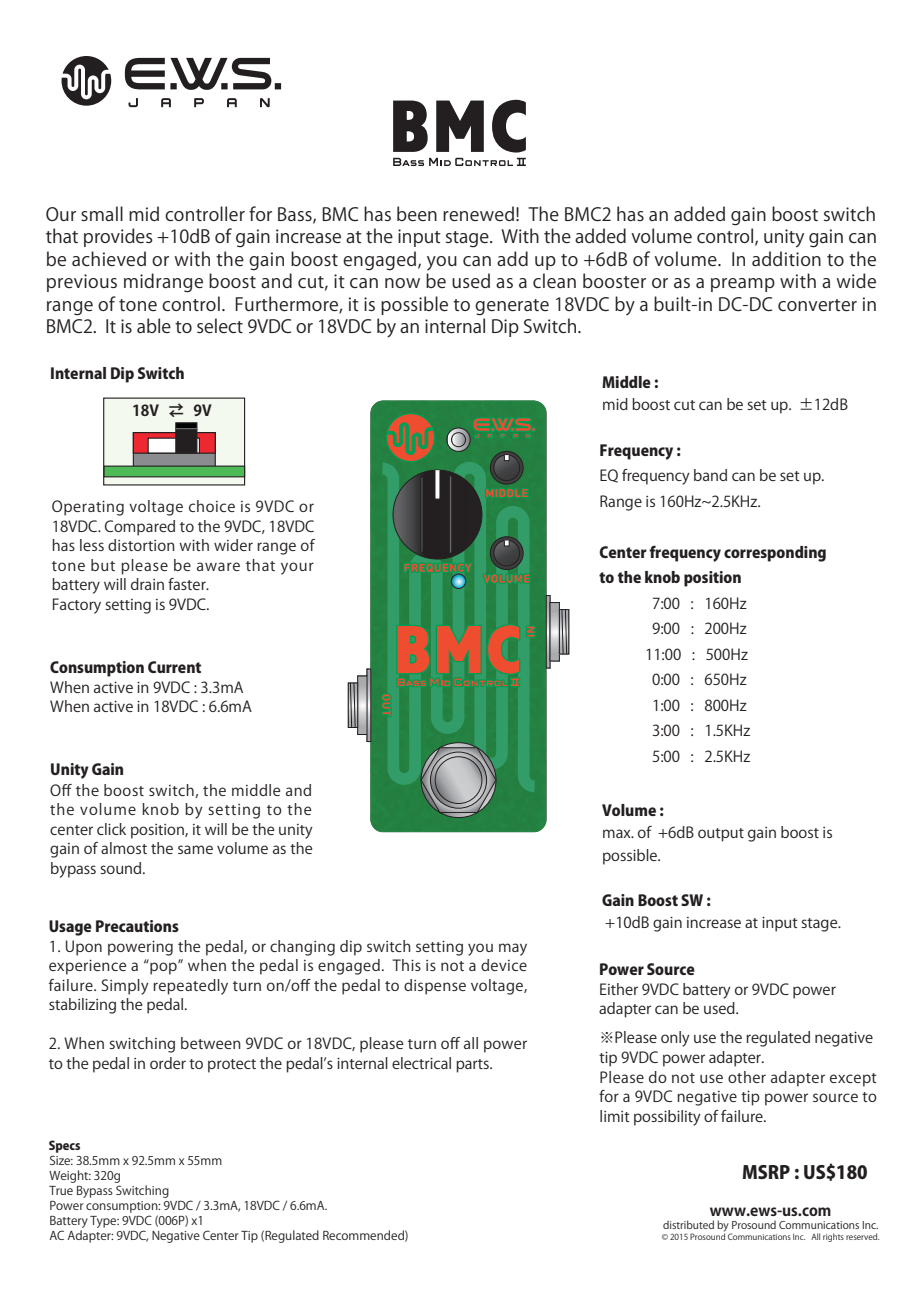
<style>
.page{position:relative;width:919px;height:1289px;background:#fff}
.page>*{position:absolute;margin:0;border:0;box-sizing:border-box;transform-origin:0 0}
.t1{font:18px/22.5px "Koz Go Pr 6 N";color:#231f20;text-align:justify}
.t2{font:800 18px "Koz Go Pr 6 N";color:#231f20}
.t3{font:15px/19.5px "Koz Go Pr 6 N";color:#231f20}
.t4{font:800 15px/25.5px "Koz Go Pr 6 N";color:#231f20}
.t5{font:700 15px "Koz Go Pr 6 N";color:#231f20}
.t6{font:12px/15px "Koz Go Pr 6 N";color:#231f20}
.t7{font:800 12px "Koz Go Pr 6 N";color:#231f20}
.t8{font:10.5px "Koz Go Pr 6 N";color:#231f20}
.t9{font:8.25px "Koz Go Pr 6 N";color:#231f20}
</style>
<div class="page">
<svg style="left:62px;top:56px;width:49px;height:50px"></svg>
<svg style="left:125px;top:58px;width:156px;height:32px"></svg>
<svg style="left:128px;top:98px;width:10px;height:9px"></svg>
<svg style="left:194px;top:98px;width:10px;height:9px"></svg>
<svg style="left:260px;top:98px;width:10px;height:9px"></svg>
<svg style="left:227px;top:98px;width:10px;height:9px"></svg>
<svg style="left:161px;top:98px;width:10px;height:9px"></svg>
<svg style="left:393px;top:101px;width:34px;height:51px;background:#403c3d"></svg>
<svg style="left:436px;top:101px;width:48px;height:51px"></svg>
<svg style="left:492px;top:100px;width:34px;height:52px"></svg>
<svg style="left:393px;top:158px;width:133px;height:8px"></svg>
<div style="left:103px;top:397px;width:142px;height:88px;background:#f4f9ef;border:1px solid #231f20"></div>
<div style="left:133px;top:432px;width:83px;height:42px;background:#8a8c8f;border:1px solid #231f20"></div>
<div style="left:133px;top:432px;width:83px;height:22px;background:#ee2831;border:1px solid #231f20"></div>
<svg style="left:147px;top:437px;width:53px;height:16px"></svg>
<div style="left:175px;top:429px;width:22px;height:24px;background:#231f20;border:1px solid #231f20"></div>
<div style="left:103px;top:465px;width:142px;height:12px;background:#4eb957;border:1px solid #231f20"></div>
<div style="left:175px;top:422px;width:22px;height:7px;background:#030303;border:1px solid #231f20"></div>
<svg style="left:175px;top:428px;width:22px;height:1px"></svg>
<img style="left:347px;top:400px;width:223px;height:433px">
<svg style="left:382px;top:456px;width:152px;height:342px;background:#2a8d53"></svg>
<div style="left:451px;top:574px;width:15px;height:14px;background:#24393c;border-radius:7px"></div>
<div style="left:451px;top:574px;width:15px;height:14px;border:1px solid #231f20;border-radius:50%"></div>
<svg style="left:393px;top:470px;width:89px;height:89px"></svg>
<svg style="left:435px;top:470px;width:5px;height:5px"></svg>
<svg style="left:490px;top:451px;width:33px;height:33px"></svg>
<div style="left:490px;top:451px;width:33px;height:33px;border:1px solid #231f20;border-radius:50%"></div>
<svg style="left:494px;top:455px;width:25px;height:25px"></svg>
<div style="left:493px;top:454px;width:27px;height:27px;border:1px solid #231f20;border-radius:50%"></div>
<svg style="left:504px;top:455px;width:5px;height:6px"></svg>
<svg style="left:490px;top:536px;width:33px;height:33px"></svg>
<div style="left:490px;top:536px;width:33px;height:33px;border:1px solid #231f20;border-radius:50%"></div>
<svg style="left:494px;top:540px;width:25px;height:26px"></svg>
<div style="left:493px;top:540px;width:27px;height:26px;border:1px solid #231f20;border-radius:50%"></div>
<svg style="left:504px;top:540px;width:5px;height:6px"></svg>
<svg style="left:447px;top:428px;width:23px;height:23px"></svg>
<div style="left:446px;top:428px;width:24px;height:23px;border:1px solid #231f20;border-radius:50%"></div>
<svg style="left:451px;top:432px;width:14px;height:14px"></svg>
<div style="left:451px;top:432px;width:14px;height:15px;border:1px solid #231f20;border-radius:50%"></div>
<svg style="left:421px;top:742px;width:75px;height:75px"></svg>
<svg style="left:420px;top:747px;width:76px;height:66px;background:#678473"></svg>
<svg style="left:430px;top:752px;width:56px;height:56px"></svg>
<div style="left:430px;top:751px;width:57px;height:57px;border:1px solid #231f20;border-radius:50%"></div>
<svg style="left:435px;top:756px;width:47px;height:47px;background:#b5b6b8"></svg>
<div style="left:435px;top:756px;width:47px;height:47px;border:1px solid #231f20;border-radius:50%"></div>
<div style="left:546px;top:595px;width:4px;height:73px;border:1px solid #231f20"></div>
<svg style="left:551px;top:604px;width:6px;height:55px"></svg>
<div style="left:549px;top:602px;width:10px;height:59px;border:1px solid #231f20"></div>
<div style="left:559px;top:609px;width:10px;height:45px;border:1px solid #231f20"></div>
<svg style="left:561px;top:609px;width:6px;height:45px"></svg>
<div style="left:367px;top:668px;width:4px;height:73px;border:1px solid #231f20"></div>
<svg style="left:359px;top:677px;width:6px;height:55px"></svg>
<svg style="left:355px;top:684px;width:1px;height:41px"></svg>
<div style="left:348px;top:682px;width:10px;height:45px;border:1px solid #231f20"></div>
<svg style="left:350px;top:682px;width:5px;height:46px"></svg>
<svg style="left:402px;top:475px;width:71px;height:111px;background:#334a3a"></svg>
<svg style="left:483px;top:480px;width:47px;height:26px"></svg>
<svg style="left:470px;top:414px;width:67px;height:30px;background:#437e43"></svg>
<svg style="left:481px;top:565px;width:51px;height:32px;background:#398650"></svg>
<svg style="left:387px;top:414px;width:47px;height:47px;background:#866d3d"></svg>
<svg style="left:380px;top:622px;width:157px;height:96px;background:#5c7e4b"></svg>
<p class="t1" style="left:46px;top:203px;width:833px">Our small mid controller for Bass, BMC has been renewed! The BMC2 has an added gain boost switch that provides +10dB of gain increase at the input stage. With the added volume control, unity gain can be achieved or with the gain boost engaged, you can add up to +6dB of volume. In addition to the previous midrange boost and cut, it can now be used as a clean booster or as a preamp with a wide range of tone control. Furthermore, it is possible to generate 18VDC by a built-in DC-DC converter in BMC2. It is able to select 9VDC or 18VDC by an internal Dip Switch.</p>
<p class="t4" style="left:50px;top:361px;width:136px">Internal Dip Switch</p>
<p class="t5" style="left:132px;top:402px;width:81px">18V ⇄ 9V</p>
<p class="t3" style="left:52px;top:497px;width:264px">Operating voltage choice is 9VDC or<br>18VDC. Compared to the 9VDC, 18VDC has less distortion with wider range of tone but please be aware that your battery will drain faster.<br>Factory setting is 9VDC.</p>
<p class="t4" style="left:50px;top:655px;width:153px">Consumption Current</p>
<p class="t3" style="left:50px;top:677px;width:203px">When active in 9VDC : 3.3mA<br>When active in 18VDC : 6.6mA</p>
<p class="t4" style="left:50px;top:757px;width:75px">Unity Gain</p>
<p class="t3" style="left:50px;top:781px;width:264px;text-align:justify">Off the boost switch, the middle and the volume knob by setting to the center click position, it will be the unity gain of almost the same volume as the bypass sound.</p>
<p class="t4" style="left:49px;top:914px;width:131px">Usage Precautions</p>
<p class="t3" style="left:49px;top:937px;width:480px;text-align:justify">1. Upon powering the pedal, or changing dip switch setting you may experience a “pop” when the pedal is engaged. This is not a device failure. Simply repeatedly turn on/off the pedal to dispense voltage, stabilizing the pedal.</p>
<p class="t3" style="left:49px;top:1034px;width:480px">2. When switching between 9VDC or 18VDC, please turn off all power to the pedal in order to protect the pedalʼs internal electrical parts.</p>
<p class="t7" style="left:49px;top:1139px;width:33px">Specs</p>
<p class="t6" style="left:49px;top:1153px;width:361px">Size: 38.5mm x 92.5mm x 55mm<br>Weight: 320g<br>True Bypass Switching<br>Power consumption: 9VDC / 3.3mA, 18VDC / 6.6mA.<br>Battery Type: 9VDC (006P) x1<br>AC Adapter: 9VDC, Negative Center Tip (Regulated Recommended)</p>
<p class="t4" style="left:602px;top:370px;width:58px">Middle :</p>
<p class="t3" style="left:602px;top:395px;width:247px">mid boost cut can be set up. ±12dB</p>
<p class="t4" style="left:599px;top:438px;width:83px">Frequency :</p>
<p class="t3" style="left:599px;top:463px;width:226px;line-height:25.5px">EQ frequency band can be set up.<br>Range is 160Hz~2.5KHz.</p>
<p class="t4" style="left:599px;top:540px;width:228px">Center frequency corresponding to the knob position</p>
<p class="t3" style="left:645px;top:591px;width:107px;line-height:25.5px;text-align:center">7:00 : 160Hz<br>9:00 : 200Hz<br>11:00 : 500Hz<br>0:00 : 650Hz<br>1:00 : 800Hz<br>3:00 : 1.5KHz<br>5:00 : 2.5KHz</p>
<p class="t4" style="left:602px;top:797px;width:63px">Volume :</p>
<p class="t3" style="left:602px;top:821px;width:232px;line-height:22.5px">max. of +6dB output gain boost is possible.</p>
<p class="t4" style="left:602px;top:887px;width:110px">Gain Boost SW :</p>
<p class="t3" style="left:605px;top:913px;width:237px">+10dB gain increase at input stage.</p>
<p class="t4" style="left:599px;top:957px;width:97px">Power Source</p>
<p class="t3" style="left:599px;top:979px;width:238px">Either 9VDC battery or 9VDC power adapter can be used.</p>
<p class="t3" style="left:599px;top:1028px;width:279px">※Please only use the regulated negative tip 9VDC power adapter.<br>Please do not use other adapter except for a 9VDC negative tip power source to limit possibility of failure.</p>
<p class="t2" style="left:742px;top:1162px;width:127px">MSRP : US$180</p>
<p class="t5" style="left:709px;top:1202px;width:123px">www.ews-us.com</p>
<p class="t8" style="left:663px;top:1219px;width:217px">distributed by Prosound Communications Inc.</p>
<p class="t9" style="left:661px;top:1232px;width:219px">© 2015 Prosound Communications Inc. All rights reserved.</p>
</div>
